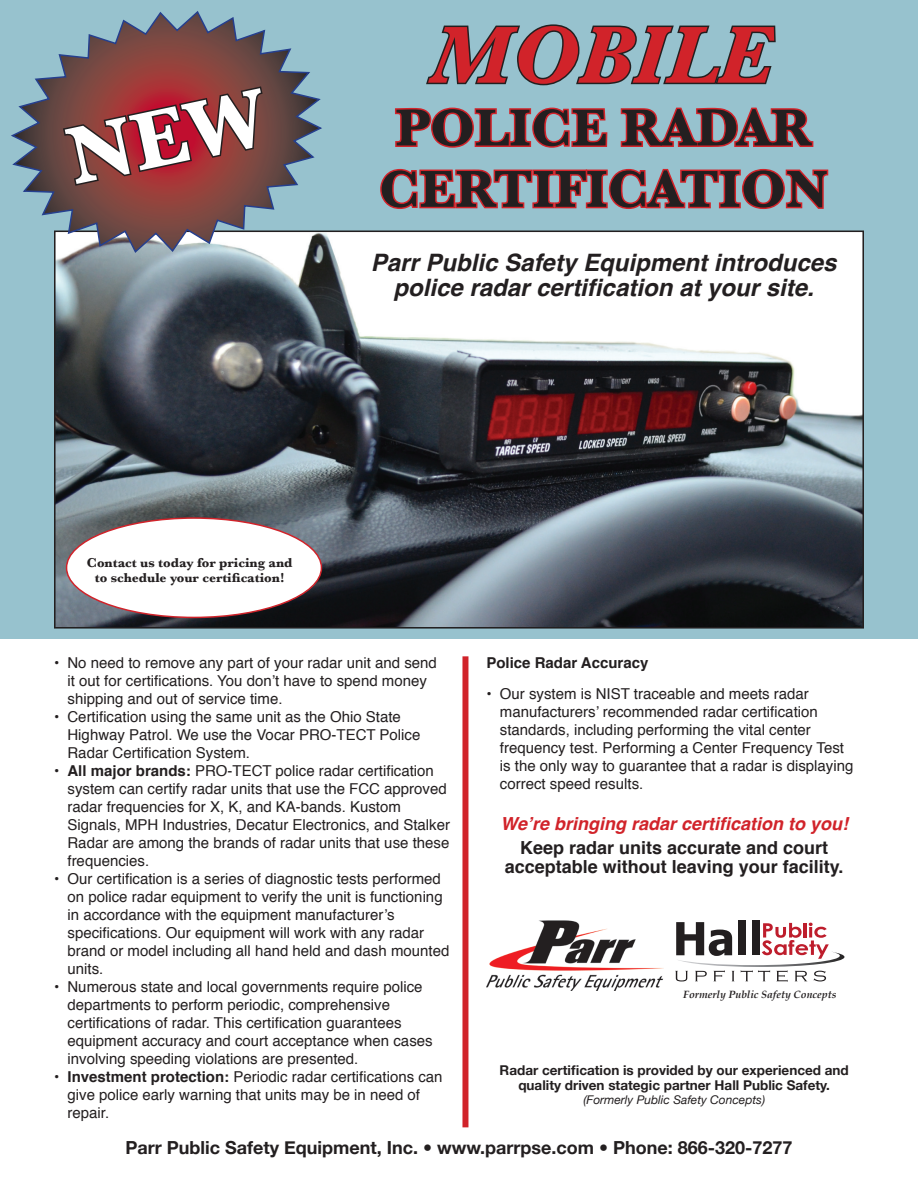
<style>
.page{position:relative;width:918px;height:1188px;background:#fff}
.page>*{position:absolute;margin:0;border:0;box-sizing:border-box;transform-origin:0 0}
._2012_Bulleted_Copy{font:italic 700 84px "Baskerville";color:#d1232a}
._2012_Bulleted_Copy-2{font:700 54px "Baskerville";color:#231f20}
._2012_Bulleted_Copy-3{font:italic 700 24px/25.5px "Helvetica";color:#231f20;text-align:center}
._2012_Bulleted_Copy-4{font:700 18px/19.5px "Helvetica";color:#231f20;text-align:center}
.t1{font:700 18px "Helvetica Neue";color:#231f20}
._2012_Bulleted_Copy-5{font:italic 700 18px "Helvetica";color:#d1232a}
.t2{font:15px/18px "Helvetica";color:#231f20}
._2012_Bulleted_Copy-6{font:700 15px "Helvetica";color:#231f20}
._2012_Bulleted_Copy-7{font:700 13.5px/15.8px "Helvetica Neue";color:#231f20;text-align:center}
._2012_Bulleted_Copy-8{font:700 13.5px/15.8px "Baskerville";color:#231f20;text-align:center}
._2012_Bulleted_Copy-9{font:italic 12px "Helvetica Neue";color:#231f20}
._2012_Bulleted_Copy-10{font:italic 700 10.5px "Palatino";color:#231f20}
.s1{font-weight:700}
</style>
<div class="page">
<div style="left:0;top:0;width:918px;height:638px;background:#97c2ce"></div>
<img style="left:57px;top:234px;width:804px;height:392px">
<svg style="left:395px;top:107px;width:213px;height:41px"></svg>
<svg style="left:620px;top:107px;width:194px;height:40px"></svg>
<svg style="left:380px;top:168px;width:449px;height:41px"></svg>
<svg style="left:11px;top:11px;width:313px;height:243px"></svg>
<img style="left:486px;top:920px;width:178px;height:70px">
<div style="left:462px;top:656px;width:6px;height:471px;background:#d1232a"></div>
<div style="left:67px;top:518px;width:254px;height:99px;background:#fff;border-radius:50%"></div>
<svg style="left:426px;top:24px;width:350px;height:62px"></svg>
<div style="left:738px;top:921px;width:8px;height:34px;background:#231f20"></div>
<div style="left:752px;top:921px;width:7px;height:34px;background:#231f20"></div>
<svg style="left:675px;top:922px;width:169px;height:60px"></svg>
<svg style="left:61px;top:85px;width:211px;height:103px"></svg>
<p class="_2012_Bulleted_Copy" style="left:429px;top:6px;width:345px">MOBILE</p>
<p class="_2012_Bulleted_Copy-2" style="left:396px;top:96px;width:417px">POLICE RADAR</p>
<p class="_2012_Bulleted_Copy-2" style="left:379px;top:158px;width:450px">CERTIFICATION</p>
<p class="_2012_Bulleted_Copy-3" style="left:371px;top:250px;width:467px">Parr Public Safety Equipment introduces police radar certification at your site.</p>
<p class="_2012_Bulleted_Copy-8" style="left:87px;top:554px;width:207px">Contact us today for pricing and to schedule your certification!</p>
<p class="t2" style="left:68px;top:654px;width:371px;text-indent:-14px">• No need to remove any part of your radar unit and send it out for certifications. You don’t have to spend money shipping and out of service time.</p>
<p class="t2" style="left:68px;top:708px;width:354px;text-indent:-14px">• Certification using the same unit as the Ohio State<br>Highway Patrol. We use the Vocar PRO-TECT Police<br>Radar Certification System.</p>
<p class="t2" style="left:68px;top:762px;width:384px;text-indent:-14px"><span class="s1">• All major brands:</span> PRO-TECT police radar certification system can certify radar units that use the FCC approved radar frequencies for X, K, and KA-bands. Kustom Signals, MPH Industries, Decatur Electronics, and Stalker Radar are among the brands of radar units that use these frequencies.</p>
<p class="t2" style="left:68px;top:870px;width:383px;text-indent:-14px">• Our certification is a series of diagnostic tests performed on police radar equipment to verify the unit is functioning in accordance with the equipment manufacturer’s specifications. Our equipment will work with any radar brand or model including all hand held and dash mounted units.</p>
<p class="t2" style="left:68px;top:978px;width:367px;text-indent:-14px">• Numerous state and local governments require police departments to perform periodic, comprehensive certifications of radar. This certification guarantees equipment accuracy and court acceptance when cases involving speeding violations are presented.</p>
<p class="t2" style="left:68px;top:1068px;width:377px;text-indent:-14px"><span class="s1">• Investment protection:</span> Periodic radar certifications can give police early warning that units may be in need of repair.</p>
<p class="_2012_Bulleted_Copy-7" style="left:500px;top:1061px;width:351px">Radar certification is provided by our experienced and quality driven stategic partner Hall Public Safety.</p>
<p class="_2012_Bulleted_Copy-6" style="left:486px;top:650px;width:164px">Police Radar Accuracy</p>
<p class="t2" style="left:500px;top:685px;width:355px;text-indent:-14px">• Our system is NIST traceable and meets radar manufacturers’ recommended radar certification standards, including performing the vital center frequency test. Performing a Center Frequency Test is the only way to guarantee that a radar is displaying correct speed results.</p>
<p class="_2012_Bulleted_Copy-5" style="left:500px;top:809px;width:349px">We’re bringing radar certification to you!</p>
<p class="_2012_Bulleted_Copy-4" style="left:505px;top:838px;width:340px">Keep radar units accurate and court acceptable without leaving your facility.</p>
<p class="_2012_Bulleted_Copy-10" style="left:683px;top:986px;width:155px">Formerly Public Safety Concepts</p>
<p class="_2012_Bulleted_Copy-9" style="left:583px;top:1090px;width:183px">(Formerly Public Safety Concepts)</p>
<p class="t1" style="left:125px;top:1132px;width:669px">Parr Public Safety Equipment, Inc. • www.parrpse.com • Phone: 866-320-7277</p>
</div>
